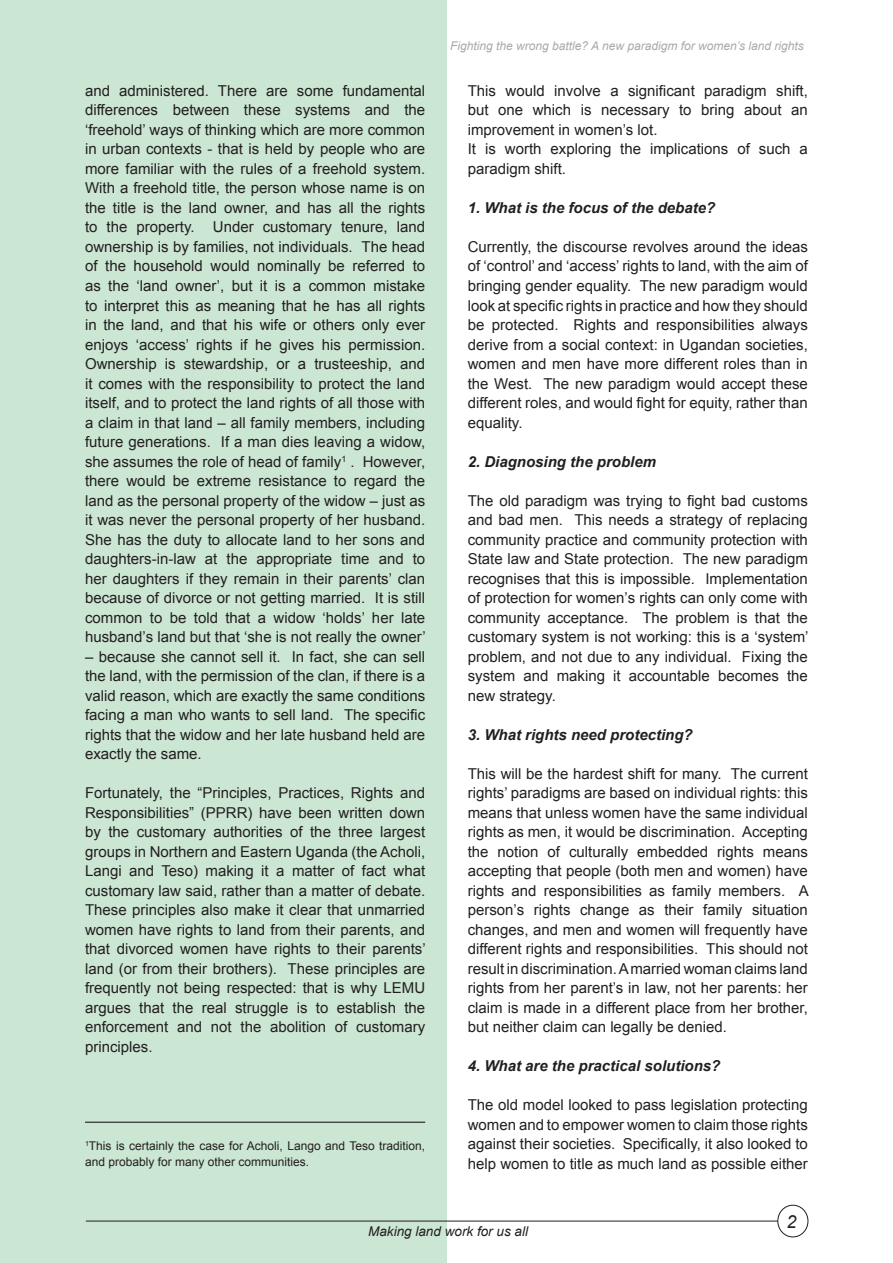
<style>
.page{position:relative;width:893px;height:1263px;background:#fff}
.page>*{position:absolute;margin:0;border:0;box-sizing:border-box;transform-origin:0 0}
.t1{font:italic 18px "Arial";color:#231f20}
.t2{font:15px/19.5px "Arial";color:#231f20;text-align:justify}
.t3{font:italic 700 15px "Arial";color:#231f20}
.t4{font:italic 13.5px "Arial";color:#231f20}
.t5{font:12px/16.2px "Arial";color:#231f20}
.t6{font:italic 12px "Arial";color:#a8a9ad}
</style>
<div class="page">
<div style="left:0;top:0;width:446px;height:1263px;background:#cbe6d3"></div>
<hr style="left:86px;top:1221px;width:692px;height:1px;background:#231f20">
<div style="left:777px;top:1205px;width:31px;height:32px;border:1px solid #231f20;border-radius:50%"></div>
<hr style="left:85px;top:1122px;width:340px;height:1px;background:#231f20">
<p class="t2" style="left:85px;top:81px;width:342px">and administered. There are some fundamental differences between these systems and the ‘freehold’ ways of thinking which are more common in urban contexts - that is held by people who are more familiar with the rules of a freehold system.<br>With a freehold title, the person whose name is on the title is the land owner, and has all the rights to the property. Under customary tenure, land ownership is by families, not individuals. The head of the household would nominally be referred to as the ‘land owner’, but it is a common mistake to interpret this as meaning that he has all rights in the land, and that his wife or others only ever enjoys ‘access’ rights if he gives his permission.<br>Ownership is stewardship, or a trusteeship, and it comes with the responsibility to protect the land itself, and to protect the land rights of all those with a claim in that land – all family members, including future generations. If a man dies leaving a widow, she assumes the role of head of family<sup>1</sup> . However, there would be extreme resistance to regard the land as the personal property of the widow – just as it was never the personal property of her husband.<br>She has the duty to allocate land to her sons and daughters-in-law at the appropriate time and to her daughters if they remain in their parents’ clan because of divorce or not getting married. It is still common to be told that a widow ‘holds’ her late husband’s land but that ‘she is not really the owner’</p>
<p class="t2" style="left:85px;top:647px;width:342px">– because she cannot sell it. In fact, she can sell the land, with the permission of the clan, if there is a valid reason, which are exactly the same conditions facing a man who wants to sell land. The specific rights that the widow and her late husband held are exactly the same.</p>
<p class="t2" style="left:85px;top:783px;width:342px">Fortunately, the “Principles, Practices, Rights and Responsibilities” (PPRR) have been written down by the customary authorities of the three largest groups in Northern and Eastern Uganda (the Acholi, Langi and Teso) making it a matter of fact what customary law said, rather than a matter of debate.<br>These principles also make it clear that unmarried women have rights to land from their parents, and that divorced women have rights to their parents’ land (or from their brothers). These principles are frequently not being respected: that is why LEMU argues that the real struggle is to establish the enforcement and not the abolition of customary principles.</p>
<p class="t5" style="left:85px;top:1138px;width:342px"><sup>1</sup>This is certainly the case for Acholi, Lango and Teso tradition, and probably for many other communities.</p>
<p class="t6" style="left:450px;top:38px;width:355px">Fighting the wrong battle? A new paradigm for women’s land rights</p>
<p class="t2" style="left:468px;top:81px;width:342px;text-align:left">This would involve a significant paradigm shift, but one which is necessary to bring about an improvement in women’s lot.<br>It is worth exploring the implications of such a paradigm shift.</p>
<p class="t3" style="left:468px;top:198px;width:249px">1. What is the focus of the debate?</p>
<p class="t2" style="left:468px;top:237px;width:342px">Currently, the discourse revolves around the ideas of ‘control’ and ‘access’ rights to land, with the aim of bringing gender equality. The new paradigm would look at specific rights in practice and how they should be protected. Rights and responsibilities always derive from a social context: in Ugandan societies, women and men have more different roles than in the West. The new paradigm would accept these different roles, and would fight for equity, rather than equality.</p>
<p class="t3" style="left:468px;top:451px;width:190px">2. Diagnosing the problem</p>
<p class="t2" style="left:468px;top:491px;width:342px">The old paradigm was trying to fight bad customs and bad men. This needs a strategy of replacing community practice and community protection with State law and State protection. The new paradigm recognises that this is impossible. Implementation of protection for women’s rights can only come with community acceptance. The problem is that the customary system is not working: this is a ‘system’ problem, and not due to any individual. Fixing the system and making it accountable becomes the new strategy.</p>
<p class="t3" style="left:468px;top:724px;width:227px">3. What rights need protecting?</p>
<p class="t2" style="left:468px;top:764px;width:342px">This will be the hardest shift for many. The current rights’ paradigms are based on individual rights: this means that unless women have the same individual rights as men, it would be discrimination. Accepting the notion of culturally embedded rights means accepting that people (both men and women) have rights and responsibilities as family members. A person’s rights change as their family situation changes, and men and women will frequently have different rights and responsibilities. This should not result in discrimination. A married woman claims land rights from her parent’s in law, not her parents: her claim is made in a different place from her brother, but neither claim can legally be denied.</p>
<p class="t3" style="left:468px;top:1056px;width:254px">4. What are the practical solutions?</p>
<p class="t2" style="left:468px;top:1095px;width:342px">The old model looked to pass legislation protecting women and to empower women to claim those rights against their societies. Specifically, it also looked to help women to title as much land as possible either</p>
<p class="t4" style="left:368px;top:1222px;width:161px">Making land work for us all</p>
<p class="t1" style="left:786px;top:1210px;width:12px">2</p>
</div>
